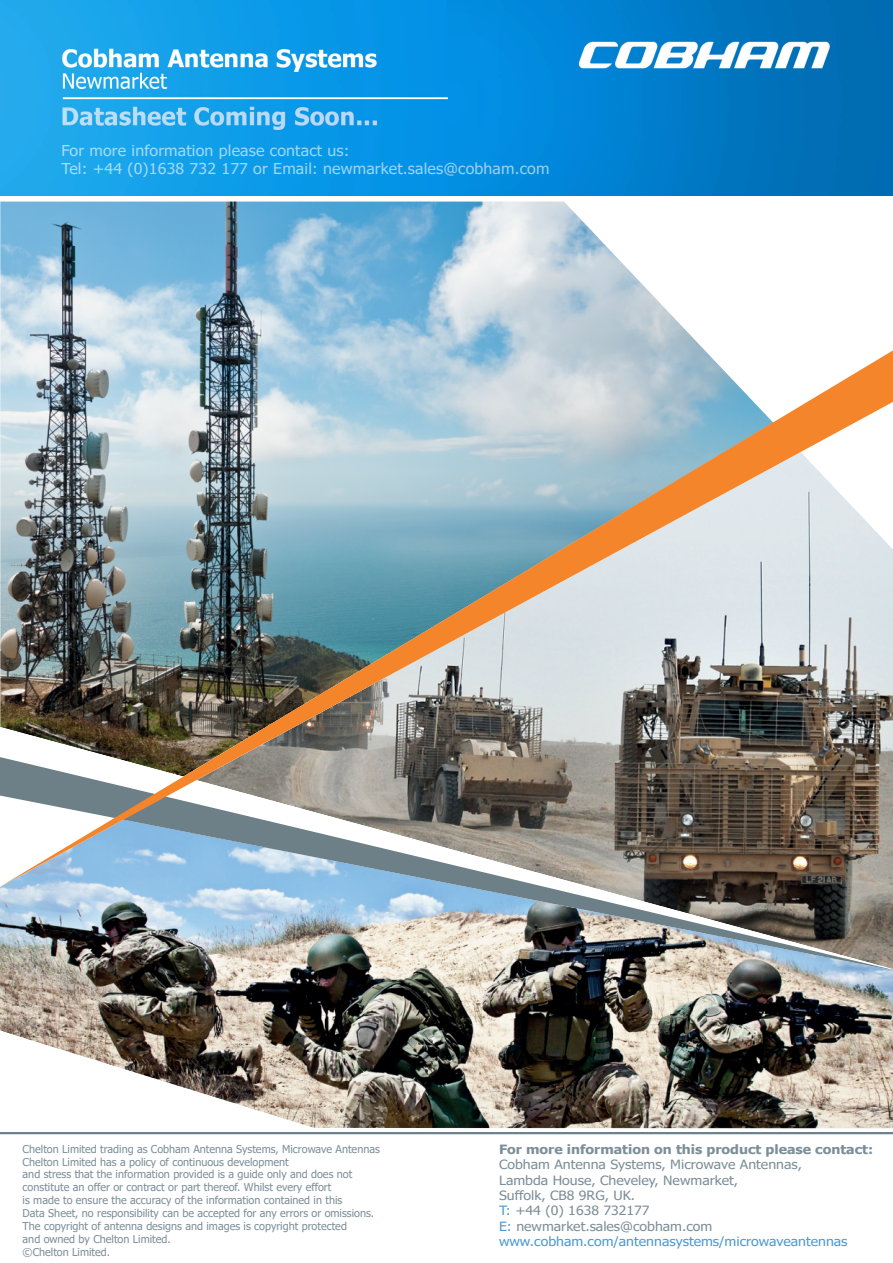
<style>
.page{position:relative;width:893px;height:1263px;background:#fff}
.page>*{position:absolute;margin:0;border:0;box-sizing:border-box;transform-origin:0 0}
.t1{font:15px/18px "Tahoma";letter-spacing:.01em;color:rgb(255 255 255/.6);scale:1.07 1}
.t2{font:12.75px/15.3px "Tahoma";color:rgb(109 129 140/.9);scale:1.11 1}
.t3{font:700 12.75px "Tahoma";color:rgb(109 129 140/.9);scale:1.11 1}
.t4{font:10.8px/12.9px "Tahoma";color:rgb(109 129 140/.9)}
.s1{color:rgb(58 141 203/.9)}
</style>
<div class="page">
<img style="left:0;top:970px;width:893px;height:159px">
<img style="left:0;top:201px;width:559px;height:149px">
<svg style="left:559px;top:201px;width:146px;height:149px"></svg>
<svg style="left:1px;top:1031px;width:306px;height:98px"></svg>
<img style="left:0;top:887px;width:893px;height:83px">
<img style="left:0;top:350px;width:893px;height:537px">
<hr style="left:0;top:1132px;width:893px;height:2px;background:#6d818c">
<img style="left:0;top:0;width:893px;height:196px">
<h1 class="t1" style="left:62px;top:143px;width:458px">For more information please contact us:<br>Tel: +44 (0)1638 732 177 or Email: newmarket.sales@cobham.com</h1>
<p class="t4" style="left:23px;top:1143px;width:359px">Chelton Limited trading as Cobham Antenna Systems, Microwave Antennas Chelton Limited has a policy of continuous development<br>and stress that the information provided is a guide only and does not constitute an offer or contract or part thereof. Whilst every effort<br>is made to ensure the accuracy of the information contained in this<br>Data Sheet, no responsibility can be accepted for any errors or omissions.<br>The copyright of antenna designs and images is copyright protected<br>and owned by Chelton Limited.<br>©Chelton Limited.</p>
<p class="t3" style="left:499px;top:1140px;width:338px">For more information on this product please contact:</p>
<p class="t2" style="left:499px;top:1158px;width:315px">Cobham Antenna Systems, Microwave Antennas, Lambda House, Cheveley, Newmarket,<br>Suffolk, CB8 9RG, UK.<br><span class="s1">T:</span> +44 (0) 1638 732177<br><span class="s1">E:</span> newmarket.sales@cobham.com <span class="s1">www.cobham.com/antennasystems/microwaveantennas</span></p>
</div>
